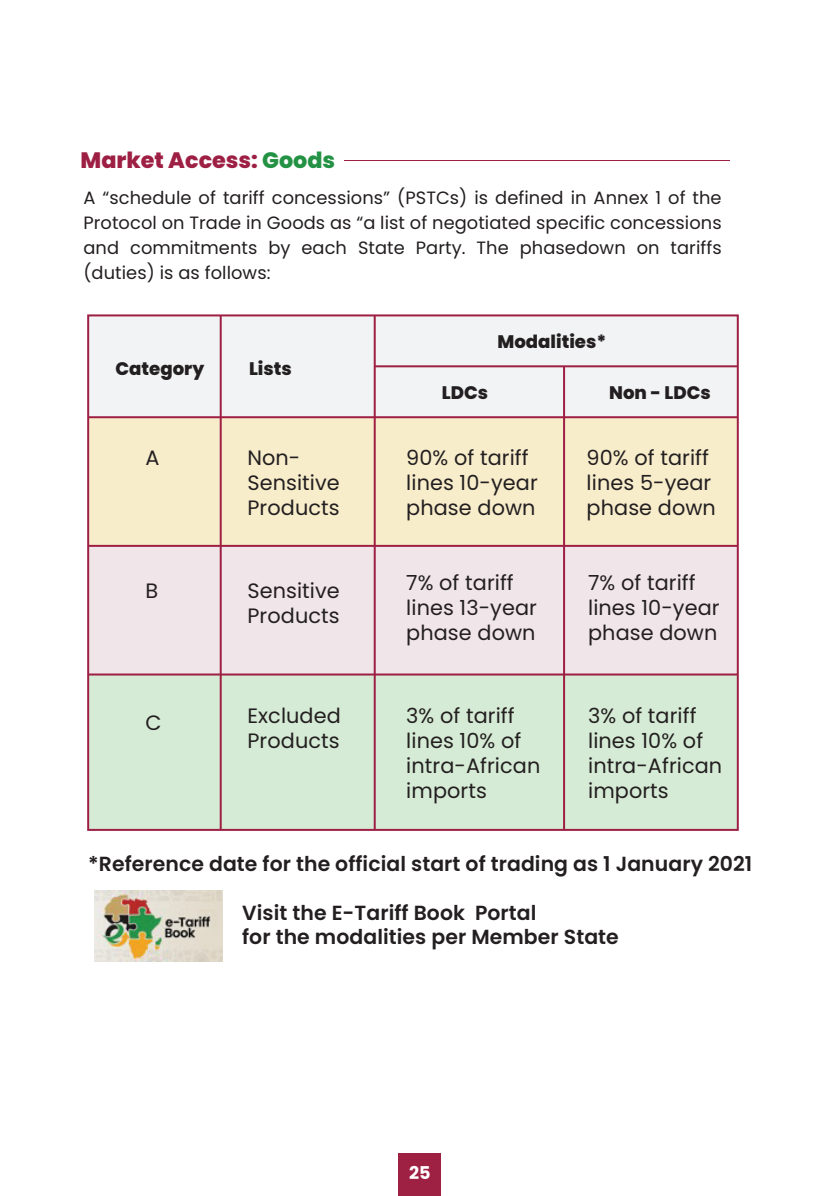
<style>
.page{position:relative;width:836px;height:1196px;background:#fff}
.page>*{position:absolute;margin:0;border:0;box-sizing:border-box;transform-origin:0 0}
.t1{font:800 22.2px "Poppins";color:#9e1f44}
.t2{font:20.8px/25px "Poppins";letter-spacing:.005em;color:#231f20}
.t3{font:600 20.4px/24.4px "Poppins";letter-spacing:.005em;color:#231f20}
.t4{font:800 18.2px "Poppins";color:#231f20}
.t5{font:17.8px/25px "Poppins";letter-spacing:.005em;color:#231f20;text-align:justify}
.t6{font:700 17.6px "Poppins";color:#fff}
.s1{color:#249244}
</style>
<div class="page">
<hr style="left:343px;top:160px;width:386px;height:1px;background:#9e1f44">
<div style="left:88px;top:315px;width:649px;height:102px;background:#f2f3f4"></div>
<div style="left:88px;top:417px;width:649px;height:129px;background:#f8edcb"></div>
<div style="left:88px;top:545px;width:649px;height:128px;background:#f0e5e9"></div>
<div style="left:88px;top:675px;width:649px;height:154px;background:#d6ebd5"></div>
<div style="left:87px;top:314px;width:651px;height:516px;border:2px solid #9e1f44"></div>
<hr style="left:374px;top:365px;width:363px;height:2px;background:#9e1f44">
<hr style="left:88px;top:416px;width:649px;height:2px;background:#9e1f44">
<hr style="left:88px;top:545px;width:649px;height:2px;background:#9e1f44">
<hr style="left:88px;top:673px;width:649px;height:2px;background:#9e1f44">
<hr style="left:373px;top:315px;width:2px;height:514px;background:#9e1f44">
<hr style="left:220px;top:315px;width:2px;height:514px;background:#9e1f44">
<hr style="left:563px;top:366px;width:2px;height:463px;background:#9e1f44">
<img style="left:95px;top:890px;width:127px;height:71px">
<div style="left:398px;top:1152px;width:42px;height:43px;background:#9e2043"></div>
<p class="t1" style="left:80px;top:147px;width:256px">Market Access: <span class="s1">Goods</span></p>
<p class="t5" style="left:83px;top:185px;width:639px">A “schedule of tariff concessions” (PSTCs) is defined in Annex 1 of the Protocol on Trade in Goods as “a list of negotiated specific concessions and commitments by each State Party. The phasedown on tariffs (duties) is as follows:</p>
<p class="t4" style="left:115px;top:358px;width:90px">Category</p>
<p class="t4" style="left:249px;top:358px;width:44px">Lists</p>
<p class="t2" style="left:146px;top:445px;width:16px">A</p>
<p class="t2" style="left:146px;top:578px;width:14px">B</p>
<p class="t2" style="left:146px;top:710px;width:18px">C</p>
<p class="t2" style="left:247px;top:445px;width:94px">Non-<br>Sensitive<br>Products</p>
<p class="t2" style="left:247px;top:578px;width:94px">Sensitive<br>Products</p>
<p class="t2" style="left:247px;top:703px;width:95px">Excluded<br>Products</p>
<p class="t4" style="left:497px;top:331px;width:110px">Modalities*</p>
<p class="t4" style="left:441px;top:381px;width:48px">LDCs</p>
<p class="t4" style="left:609px;top:381px;width:103px">Non - LDCs</p>
<p class="t2" style="left:406px;top:445px;width:133px">90% of tariff lines 10-year phase down</p>
<p class="t2" style="left:406px;top:570px;width:132px">7% of tariff lines 13-year phase down</p>
<p class="t2" style="left:586px;top:445px;width:131px">90% of tariff lines 5-year phase down</p>
<p class="t2" style="left:588px;top:570px;width:133px">7% of tariff lines 10-year phase down</p>
<p class="t2" style="left:406px;top:703px;width:135px">3% of tariff lines 10% of intra-African imports</p>
<p class="t2" style="left:588px;top:703px;width:135px">3% of tariff lines 10% of intra-African imports</p>
<p class="t3" style="left:88px;top:851px;width:665px">*Reference date for the official start of trading as 1 January 2021</p>
<p class="t3" style="left:242px;top:900px;width:378px">Visit the E-Tariff Book Portal<br>for the modalities per Member State</p>
<p class="t6" style="left:409px;top:1162px;width:23px">25</p>
</div>
